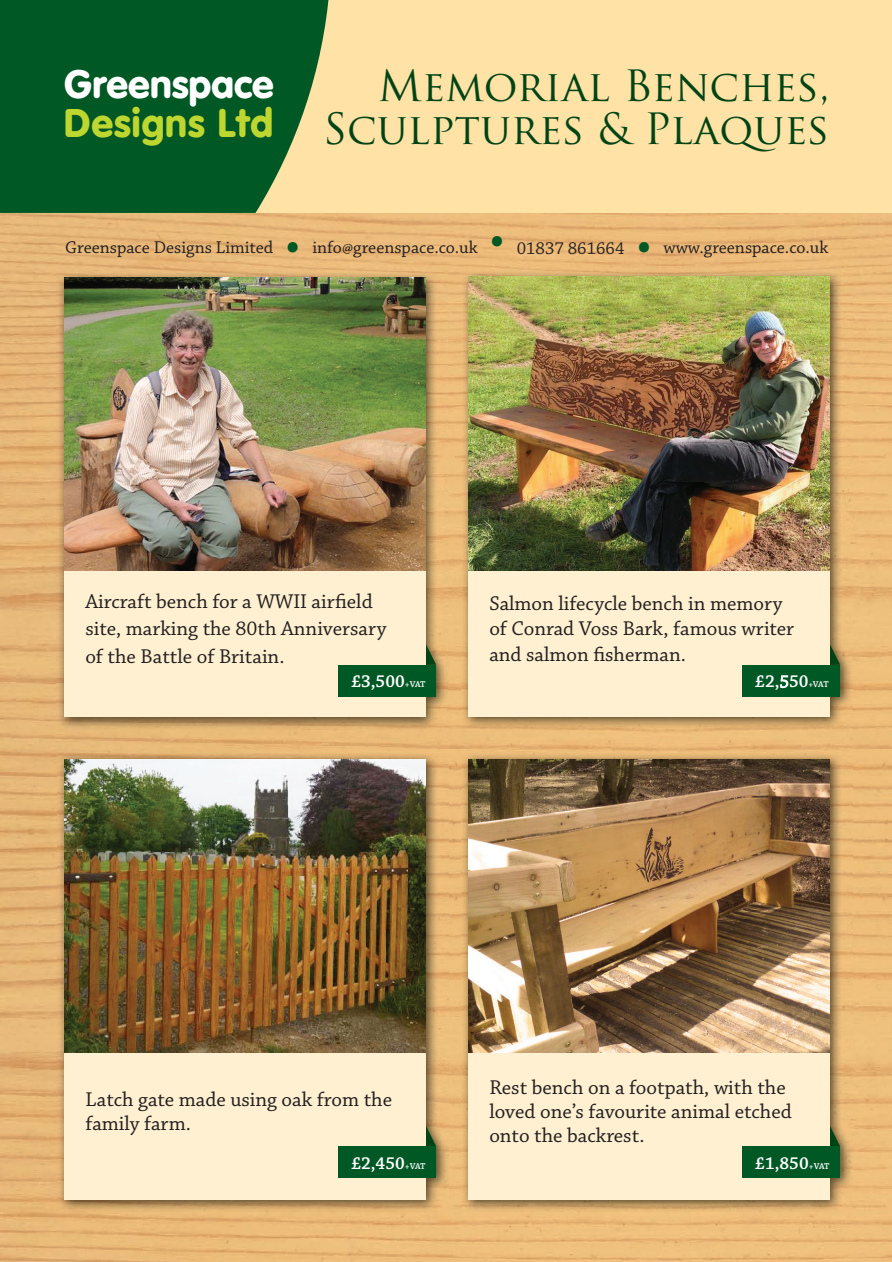
<style>
.page{position:relative;width:892px;height:1262px;background:#fff}
.page>*{position:absolute;margin:0;border:0;box-sizing:border-box;transform-origin:0 0}
.t1{font:42px/43.5px "Trajan Pro";color:#004415;text-align:right}
.t2{font:900 39.3px "VAG Rounded Std";letter-spacing:.025em;color:#bed630}
.t3{font:900 39px "VAG Rounded Std";letter-spacing:.005em;color:#fff}
.t4{font:21px/24px "Chaparral Pro";color:#231f20}
.t5{font:18px "Chaparral Pro";color:#231f20}
.t6{font:600 18px "Chaparral Pro";color:#fff}
.s1{font-size:49.5px;color:#005824}
.s2{font-size:9px}
.s3{font-weight:400}
</style>
<div class="page">
<img style="left:0;top:213px;width:892px;height:1049px">
<div style="left:0;top:0;width:892px;height:213px;background:#ffe2a5"></div>
<img style="left:461px;top:753px;width:391px;height:459px">
<svg style="left:829px;top:1114px;width:11px;height:32px"></svg>
<div style="left:468px;top:1053px;width:361px;height:146px;background:#fef0d0"></div>
<img style="left:468px;top:759px;width:361px;height:294px">
<div style="left:742px;top:1146px;width:98px;height:32px;background:#005824"></div>
<img style="left:461px;top:270px;width:391px;height:459px">
<svg style="left:829px;top:633px;width:11px;height:32px"></svg>
<div style="left:468px;top:570px;width:361px;height:147px;background:#fef0d0"></div>
<img style="left:469px;top:277px;width:360px;height:293px">
<div style="left:742px;top:665px;width:98px;height:32px;background:#005824"></div>
<img style="left:58px;top:753px;width:390px;height:459px">
<svg style="left:426px;top:1114px;width:10px;height:32px"></svg>
<div style="left:64px;top:1053px;width:362px;height:146px;background:#fef0d0"></div>
<img style="left:64px;top:759px;width:362px;height:294px">
<div style="left:338px;top:1146px;width:98px;height:32px;background:#005824"></div>
<svg style="left:0;top:0;width:329px;height:213px;background:#16632f"></svg>
<img style="left:56px;top:271px;width:391px;height:459px">
<svg style="left:426px;top:633px;width:10px;height:32px"></svg>
<div style="left:64px;top:570px;width:362px;height:147px;background:#fef0d0"></div>
<img style="left:64px;top:277px;width:362px;height:293px">
<div style="left:338px;top:665px;width:98px;height:32px;background:#005824"></div>
<h3 class="t3" style="left:64px;top:68px;width:211px">Greenspace</h3>
<h2 class="t2" style="left:64px;top:107px;width:210px">Designs Ltd</h2>
<h1 class="t1" style="left:323px;top:64px;width:508px">Memorial Benches,<br>Sculptures &amp; Plaques</h1>
<p class="t5" style="left:65px;top:240px;width:210px">Greenspace Designs Limited</p>
<p class="t5" style="left:285px;top:240px;width:194px"><span class="s1">•</span> info@greenspace.co.uk</p>
<p class="t5" style="left:490px;top:237px;width:136px"><span class="s1">•</span> 01837 861664</p>
<p class="t5" style="left:636px;top:240px;width:194px"><span class="s1">•</span> www.greenspace.co.uk</p>
<p class="t4" style="left:85px;top:589px;width:303px;line-height:27.8px">Aircraft bench for a WWII airfield site, marking the 80th Anniversary of the Battle of Britain.</p>
<p class="t6" style="left:351px;top:674px;width:76px">£3,500<span class="s2">+VAT</span></p>
<p class="t4" style="left:489px;top:592px;width:306px;line-height:25.2px">Salmon lifecycle bench in memory of Conrad Voss Bark, famous writer and salmon fisherman.</p>
<p class="t6" style="left:755px;top:674px;width:75px">£2,<span class="s3">5</span>50<span class="s2">+VAT</span></p>
<p class="t4" style="left:85px;top:1089px;width:308px">Latch gate made using oak from the family farm.</p>
<p class="t6" style="left:351px;top:1156px;width:76px">£2,450<span class="s2">+VAT</span></p>
<p class="t4" style="left:489px;top:1077px;width:304px">Rest bench on a footpath, with the loved one’s favourite animal etched onto the backrest.</p>
<p class="t6" style="left:755px;top:1156px;width:76px">£1,850<span class="s2">+VAT</span></p>
</div>
